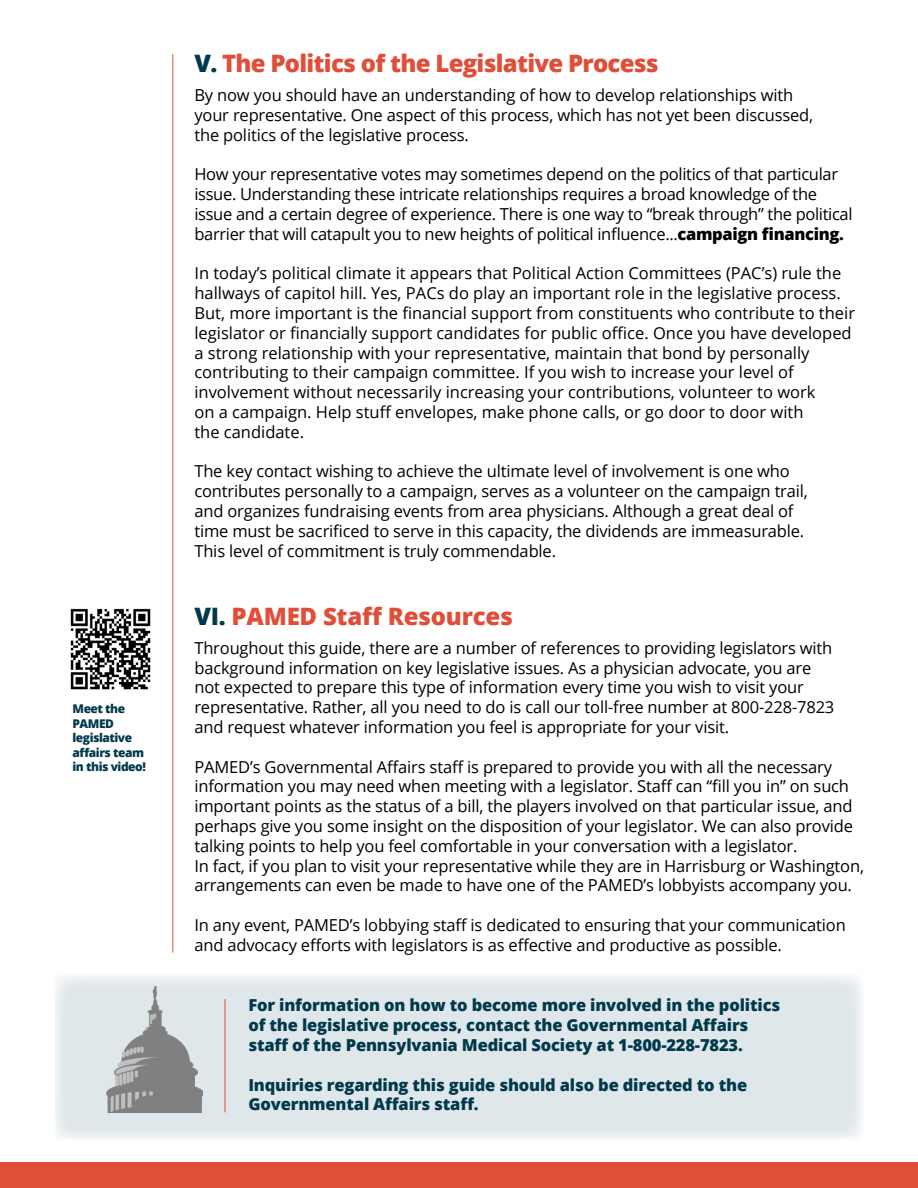
<style>
.page{position:relative;width:918px;height:1188px;background:#fff}
.page>*{position:absolute;margin:0;border:0;box-sizing:border-box;transform-origin:0 0}
.t1{font:800 24px "Open Sans";letter-spacing:-.03em;color:#e04e39}
.t2{font:800 24px "Open Sans";letter-spacing:-.01em;color:#e04e39}
.t3{font:16.5px/19.8px "Open Sans";letter-spacing:-.01em;color:#000}
.t4{font:800 16.5px/19.8px "Open Sans";letter-spacing:-.01em;color:#00394c}
.t5{font:800 12px/14.4px "Open Sans";letter-spacing:-.04em;color:#00394c}
.s1{color:#00394c}
.s2{font-weight:800}
</style>
<div class="page">
<div style="left:54px;top:974px;width:810px;height:166px;background:#e0e7ea"></div>
<hr style="left:172px;top:54px;width:1px;height:899px;background:#e04e39">
<hr style="left:225px;top:999px;width:1px;height:113px;background:#e04e39">
<img style="left:106px;top:987px;width:97px;height:126px">
<div style="left:0;top:1162px;width:918px;height:26px;background:#e04e39"></div>
<img style="left:70px;top:608px;width:81px;height:82px">
<p class="t5" style="left:73px;top:701px;width:75px">Meet the<br>PAMED legislative affairs team in this video!</p>
<h1 class="t1" style="left:194px;top:45px;width:466px"><span class="s1">V.</span> The Politics of the Legislative Process</h1>
<p class="t3" style="left:194px;top:85px;width:620px">By now you should have an understanding of how to develop relationships with your representative. One aspect of this process, which has not yet been discussed, the politics of the legislative process.</p>
<p class="t3" style="left:194px;top:164px;width:660px">How your representative votes may sometimes depend on the politics of that particular issue. Understanding these intricate relationships requires a broad knowledge of the issue and a certain degree of experience. There is one way to “break through” the political barrier that will catapult you to new heights of political influence...<span class="s2">campaign financing.</span></p>
<p class="t3" style="left:194px;top:263px;width:662px">In today’s political climate it appears that Political Action Committees (PAC’s) rule the hallways of capitol hill. Yes, PACs do play an important role in the legislative process.<br>But, more important is the financial support from constituents who contribute to their legislator or financially support candidates for public office. Once you have developed a strong relationship with your representative, maintain that bond by personally contributing to their campaign committee. If you wish to increase your level of involvement without necessarily increasing your contributions, volunteer to work<br>on a campaign. Help stuff envelopes, make phone calls, or go door to door with<br>the candidate.</p>
<p class="t3" style="left:194px;top:461px;width:615px">The key contact wishing to achieve the ultimate level of involvement is one who contributes personally to a campaign, serves as a volunteer on the campaign trail, and organizes fundraising events from area physicians. Although a great deal of time must be sacrificed to serve in this capacity, the dividends are immeasurable.<br>This level of commitment is truly commendable.</p>
<h1 class="t2" style="left:194px;top:598px;width:320px"><span class="s1">VI.</span> PAMED Staff Resources</h1>
<p class="t3" style="left:194px;top:637px;width:642px">Throughout this guide, there are a number of references to providing legislators with background information on key legislative issues. As a physician advocate, you are not expected to prepare this type of information every time you wish to visit your representative. Rather, all you need to do is call our toll-free number at 800-228-7823 and request whatever information you feel is appropriate for your visit.</p>
<p class="t3" style="left:194px;top:756px;width:671px">PAMED’s Governmental Affairs staff is prepared to provide you with all the necessary information you may need when meeting with a legislator. Staff can “fill you in” on such important points as the status of a bill, the players involved on that particular issue, and perhaps give you some insight on the disposition of your legislator. We can also provide talking points to help you feel comfortable in your conversation with a legislator.<br>In fact, if you plan to visit your representative while they are in Harrisburg or Washington, arrangements can even be made to have one of the PAMED’s lobbyists accompany you.</p>
<p class="t3" style="left:194px;top:915px;width:653px">In any event, PAMED’s lobbying staff is dedicated to ensuring that your communication and advocacy efforts with legislators is as effective and productive as possible.</p>
<p class="t4" style="left:248px;top:995px;width:533px">For information on how to become more involved in the politics of the legislative process, contact the Governmental Affairs staff of the Pennsylvania Medical Society at 1-800-228-7823.</p>
<p class="t4" style="left:248px;top:1074px;width:500px">Inquiries regarding this guide should also be directed to the<br>Governmental Affairs staff.</p>
</div>
